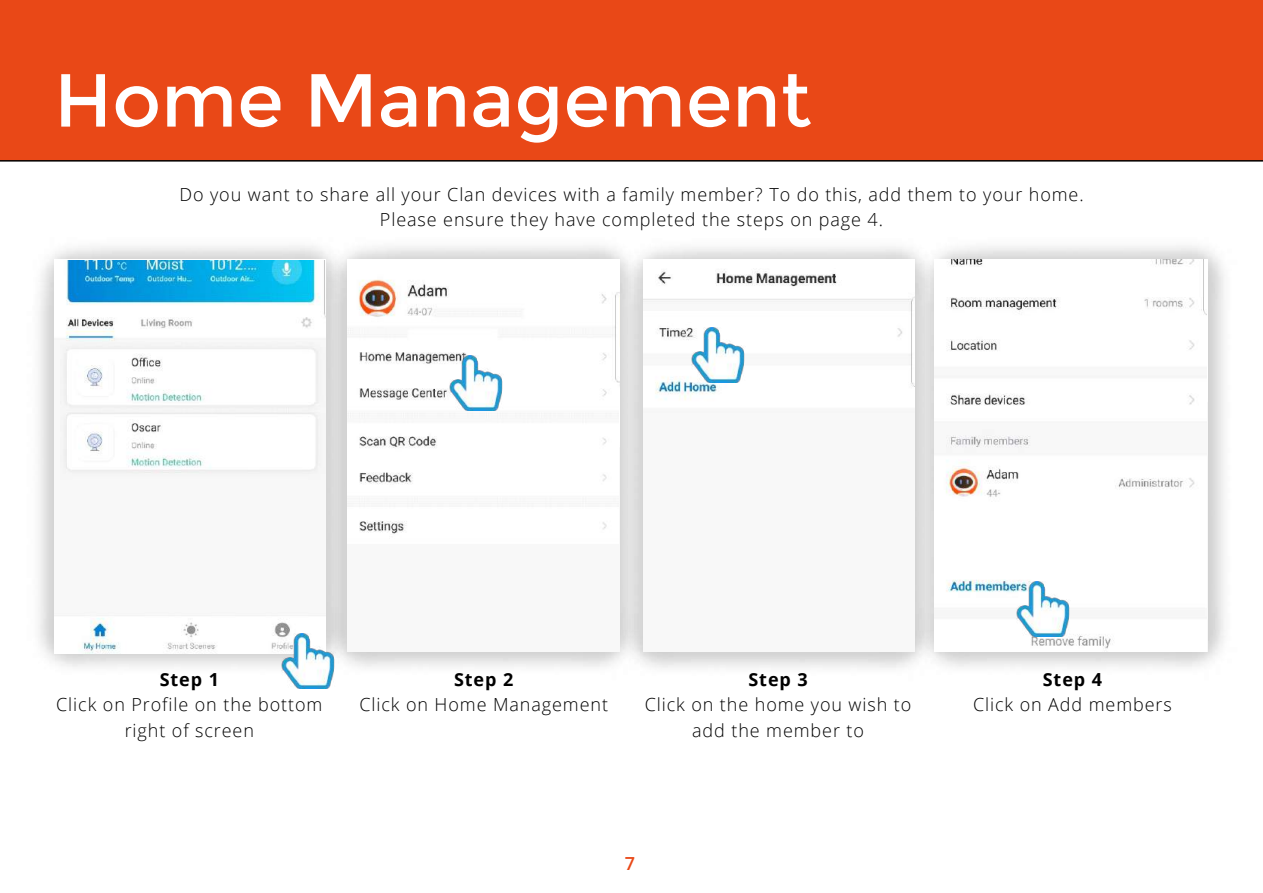
<style>
.page{position:relative;width:1263px;height:893px;background:#fff}
.page>*{position:absolute;margin:0;border:0;box-sizing:border-box;transform-origin:0 0}
.t1{font:75px "Montserrat";color:#fff}
.t2{font:300 18px/25.5px "Open Sans";letter-spacing:.05em;color:#000;text-align:center}
.t3{font:700 18px "Open Sans";letter-spacing:.05em;color:#000}
.t4{font:600 18px "Open Sans";color:#e94817}
</style>
<div class="page">
<div style="left:0;top:0;width:1263px;height:162px;background:#e94817"></div>
<img style="left:934px;top:259px;width:273px;height:393px">
<img style="left:55px;top:261px;width:271px;height:392px">
<img style="left:347px;top:259px;width:271px;height:393px">
<img style="left:644px;top:259px;width:270px;height:393px">
<img style="left:281px;top:634px;width:55px;height:55px">
<img style="left:449px;top:355px;width:55px;height:55px">
<img style="left:692px;top:327px;width:55px;height:56px">
<img style="left:1016px;top:581px;width:55px;height:56px">
<h1 class="t1" style="left:54px;top:57px;width:759px">Home Management</h1>
<p class="t2" style="left:179px;top:181px;width:906px">Do you want to share all your Clan devices with a family member? To do this, add them to your home.<br>Please ensure they have completed the steps on page 4.</p>
<p class="t3" style="left:160px;top:666px;width:61px">Step 1</p>
<p class="t2" style="left:56px;top:691px;width:268px">Click on Profile on the bottom right of screen</p>
<p class="t3" style="left:454px;top:666px;width:61px">Step 2</p>
<p class="t2" style="left:359px;top:691px;width:250px">Click on Home Management</p>
<p class="t3" style="left:748px;top:666px;width:61px">Step 3</p>
<p class="t2" style="left:645px;top:691px;width:268px">Click on the home you wish to add the member to</p>
<p class="t4" style="left:625px;top:851px;width:12px">7</p>
<p class="t3" style="left:1043px;top:666px;width:61px">Step 4</p>
<p class="t2" style="left:973px;top:691px;width:200px">Click on Add members</p>
</div>
